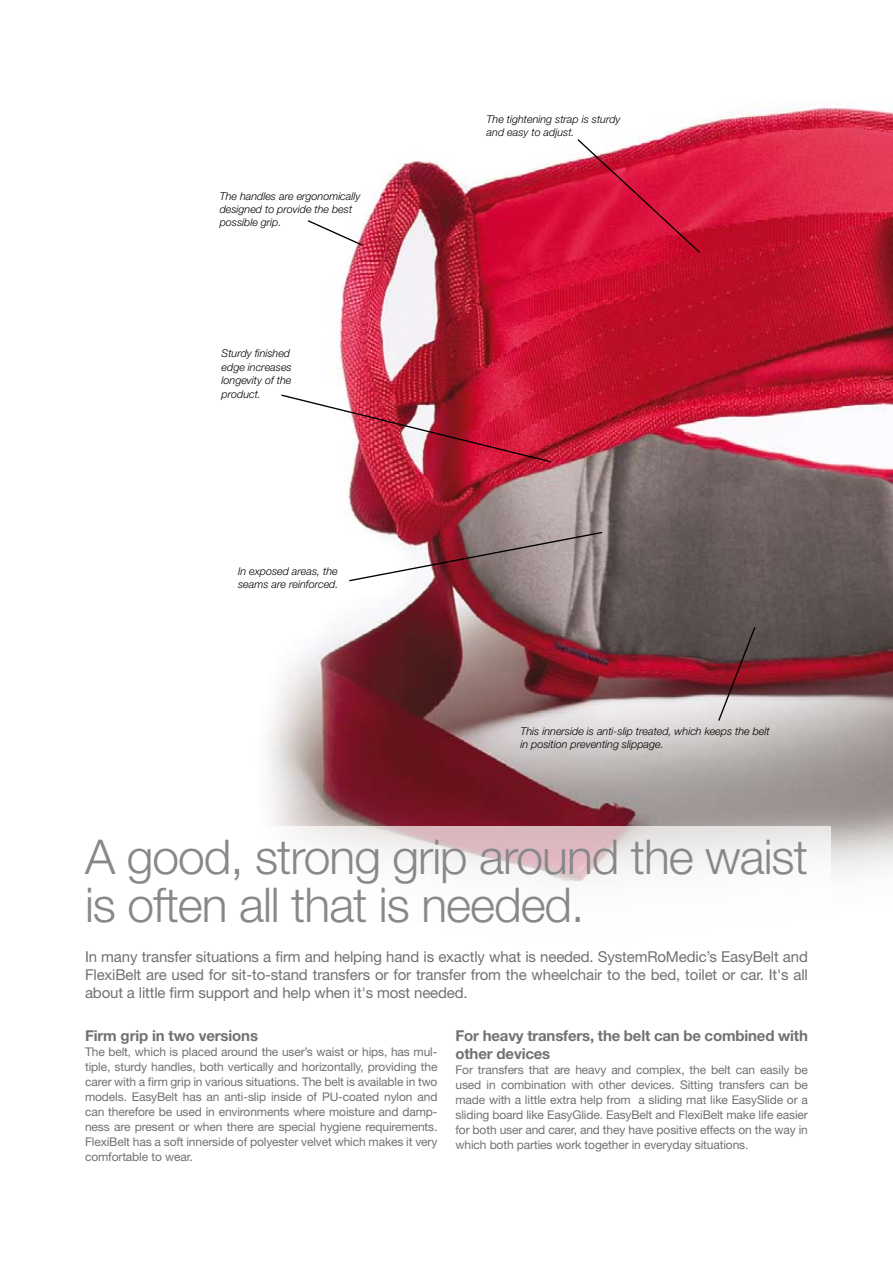
<style>
.page{position:relative;width:893px;height:1263px;background:#fff}
.page>*{position:absolute;margin:0;border:0;box-sizing:border-box;transform-origin:0 0}
.t1{font:300 48px/48px "Helvetica Neue";letter-spacing:-.02em;color:#87888a}
.t2{font:15px/18px "Helvetica Neue";letter-spacing:-.01em;color:#707173;text-align:justify}
.t3{font:700 15px/18px "Helvetica Neue";letter-spacing:-.01em;color:#707173}
.t4{font:12px/15px "Helvetica Neue";letter-spacing:-.01em;color:#707173;text-align:justify}
.t5{font:italic 300 10.8px/13.5px "Helvetica Neue";color:#000}
</style>
<div class="page">
<img style="left:269px;top:101px;width:624px;height:771px">
<svg style="left:269px;top:826px;width:562px;height:56px;fill:#f3f2f2"></svg>
<svg style="left:306px;top:219px;width:58px;height:28px"></svg>
<svg style="left:280px;top:393px;width:272px;height:70px"></svg>
<svg style="left:348px;top:531px;width:256px;height:51px"></svg>
<svg style="left:576px;top:138px;width:125px;height:116px;background:#d62449"></svg>
<svg style="left:717px;top:626px;width:40px;height:96px;background:#866064"></svg>
<div style="left:59px;top:63px;width:150px;height:87px;background:#fff;border:5px solid #fff;border-radius:50%"></div>
<p class="t5" style="left:220px;top:189px;width:142px">The handles are ergonomically designed to provide the best possible grip.</p>
<p class="t5" style="left:222px;top:346px;width:72px">Sturdy finished edge increases longevity of the product.</p>
<p class="t5" style="left:238px;top:564px;width:102px">In exposed areas, the seams are reinforced.</p>
<p class="t5" style="left:487px;top:112px;width:135px">The tightening strap is sturdy and easy to adjust.</p>
<p class="t5" style="left:520px;top:724px;width:251px">This innerside is anti-slip treated, which keeps the belt in position preventing slippage.</p>
<h1 class="t1" style="left:85px;top:832px;width:724px">A good, strong grip around the waist is often all that is needed.</h1>
<p class="t2" style="left:85px;top:948px;width:724px">In many transfer situations a firm and helping hand is exactly what is needed. SystemRoMedic’s EasyBelt and FlexiBelt are used for sit-to-stand transfers or for transfer from the wheelchair to the bed, toilet or car. It's all about a little firm support and help when it's most needed.</p>
<p class="t3" style="left:85px;top:1026px;width:175px">Firm grip in two versions</p>
<p class="t4" style="left:85px;top:1044px;width:354px">The belt, which is placed around the user’s waist or hips, has mul&shy;tiple, sturdy handles, both vertically and horizontally, providing the carer with a firm grip in various situations. The belt is available in two models. EasyBelt has an anti-slip inside of PU-coated nylon and can therefore be used in environments where moisture and damp&shy;ness are present or when there are special hygiene requirements.<br>FlexiBelt has a soft innerside of polyester velvet which makes it very comfortable to wear.</p>
<p class="t3" style="left:455px;top:1026px;width:354px">For heavy transfers, the belt can be combined with other devices</p>
<p class="t4" style="left:455px;top:1062px;width:354px">For transfers that are heavy and complex, the belt can easily be used in combination with other devices. Sitting transfers can be made with a little extra help from a sliding mat like EasySlide or a sliding board like EasyGlide. EasyBelt and FlexiBelt make life easier for both user and carer, and they have positive effects on the way in which both parties work together in everyday situations.</p>
</div>
